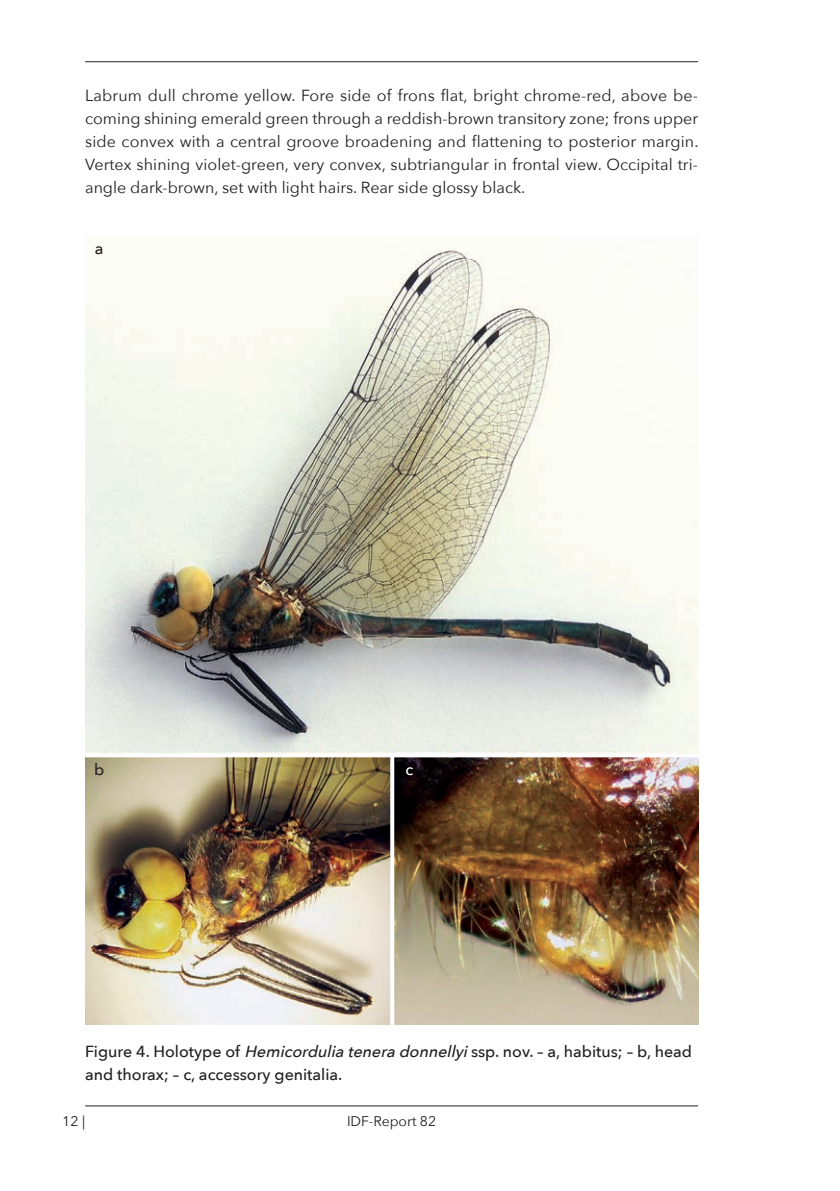
<style>
.page{position:relative;width:840px;height:1191px;background:#fff}
.page>*{position:absolute;margin:0;border:0;box-sizing:border-box;transform-origin:0 0}
.t1{font:16px/23px "Avenir Next";color:#231f20;text-align:justify}
.t2{font:500 16px/23px "Avenir Next";color:#231f20}
.t3{font:500 16px "Avenir Next";color:#fff}
.t4{font:14px "Avenir Next";color:#231f20}
.s1{font-style:italic}
</style>
<div class="page">
<hr style="left:85px;top:61px;width:612px;height:1px;background:#231f20">
<hr style="left:85px;top:1105px;width:612px;height:1px;background:#231f20">
<img style="left:85px;top:237px;width:612px;height:787px">
<hr style="left:85px;top:753px;width:615px;height:4px;background:#fff">
<svg style="left:390px;top:757px;width:4px;height:267px"></svg>
<p class="t1" style="left:85px;top:84px;width:614px">Labrum dull chrome yellow. Fore side of frons flat, bright chrome-red, above be&shy;coming shining emerald green through a reddish-brown transitory zone; frons upper side convex with a central groove broadening and flattening to posterior margin.<br>Vertex shining violet-green, very convex, subtriangular in frontal view. Occipital tri&shy;angle dark-brown, set with light hairs. Rear side glossy black.</p>
<p class="t2" style="left:95px;top:238px;width:10px">a</p>
<p class="t2" style="left:94px;top:759px;width:12px">b</p>
<p class="t3" style="left:405px;top:759px;width:9px">c</p>
<p class="t2" style="left:85px;top:1040px;width:608px">Figure 4. Holotype of <span class="s1">Hemicordulia tenera donnellyi</span>ssp. nov. – a, habitus; – b, head and thorax; – c, accessory genitalia.</p>
<p class="t4" style="left:62px;top:1111px;width:24px">12 |</p>
<p class="t4" style="left:347px;top:1111px;width:91px">IDF-Report 82</p>
</div>
